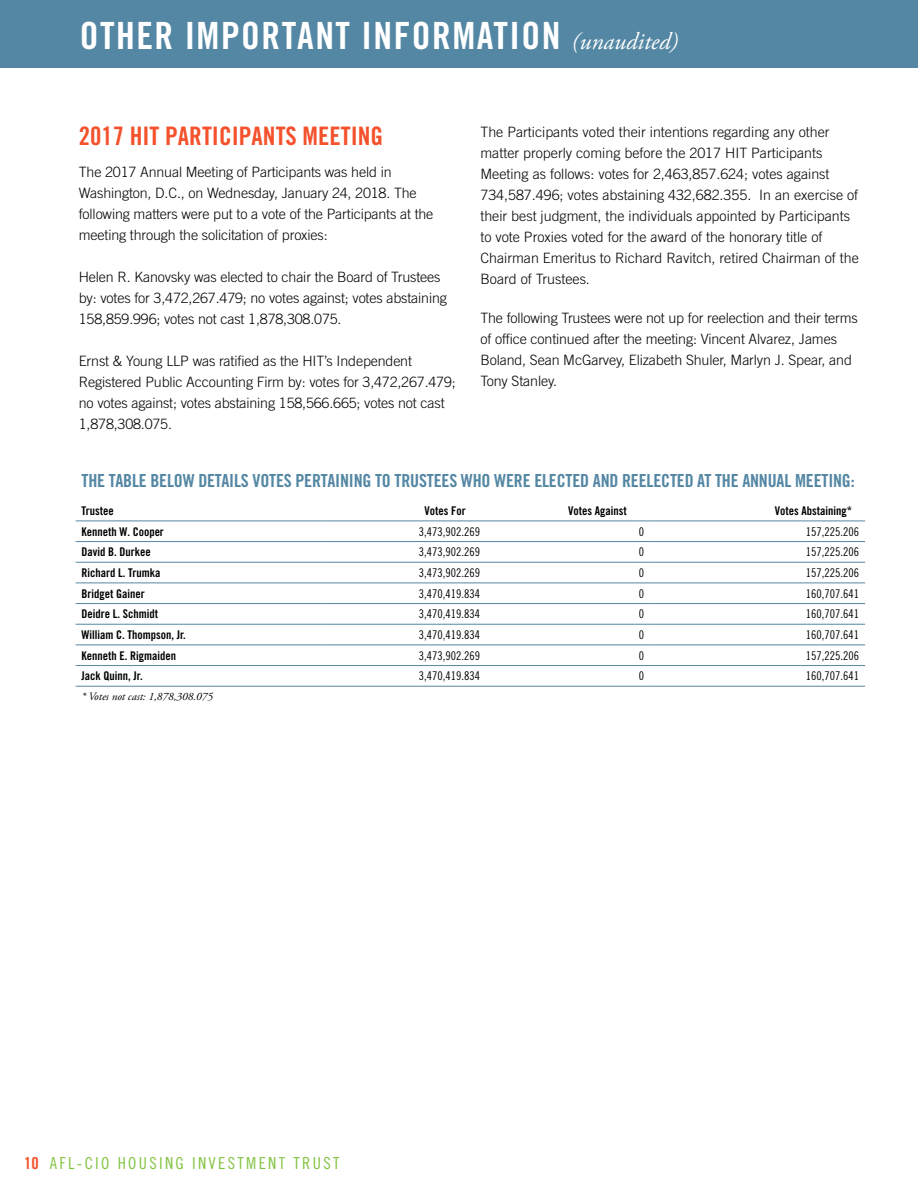
<style>
.page{position:relative;width:918px;height:1188px;background:#fff}
.page>*{position:absolute;margin:0;border:0;box-sizing:border-box;transform-origin:0 0}
.t1{font:37.5px "Trade Gothic LT Std Bd Cn 20";letter-spacing:.04em;color:#fff}
.t2{font:25.5px "Trade Gothic LT Std Bd Cn 20";color:#f4512c}
.t3{font:18px "Trade Gothic LT Std Bd Cn 20";letter-spacing:-.01em;color:#5487a4}
.t4{font:16.5px "Trade Gothic LT Std Cn 18";letter-spacing:.14em;color:#82c341}
.t5{font:300 14.25px/21px "Trade Gothic LT Std";letter-spacing:-.01em;color:#030303}
.t6{font:12px "Trade Gothic LT Std Cn 18";color:#000}
.t7{font:12px "Trade Gothic LT Std Bd Cn 20";color:#000}
.t8{font:italic 11.25px "Adobe Garamond Pro";color:#000}
.s1{font-family:"Adobe Garamond Pro";font-style:italic;font-size:24px}
.s2{font-family:"Trade Gothic LT Std Bd Cn 20";color:#f4512c}
</style>
<div class="page">
<div style="left:0;top:0;width:918px;height:67px;background:#5487a4"></div>
<hr style="left:76px;top:521px;width:246px;height:1px;background:#5487a4">
<hr style="left:322px;top:521px;width:164px;height:1px;background:#5487a4">
<hr style="left:486px;top:521px;width:164px;height:1px;background:#5487a4">
<hr style="left:650px;top:521px;width:215px;height:1px;background:#5487a4">
<hr style="left:76px;top:541px;width:246px;height:1px;background:#5487a4">
<hr style="left:322px;top:541px;width:164px;height:1px;background:#5487a4">
<hr style="left:486px;top:541px;width:164px;height:1px;background:#5487a4">
<hr style="left:650px;top:541px;width:215px;height:1px;background:#5487a4">
<hr style="left:76px;top:562px;width:246px;height:1px;background:#5487a4">
<hr style="left:322px;top:562px;width:164px;height:1px;background:#5487a4">
<hr style="left:486px;top:562px;width:164px;height:1px;background:#5487a4">
<hr style="left:650px;top:562px;width:215px;height:1px;background:#5487a4">
<hr style="left:76px;top:583px;width:246px;height:1px;background:#5487a4">
<hr style="left:322px;top:583px;width:164px;height:1px;background:#5487a4">
<hr style="left:486px;top:583px;width:164px;height:1px;background:#5487a4">
<hr style="left:650px;top:583px;width:215px;height:1px;background:#5487a4">
<hr style="left:76px;top:603px;width:246px;height:1px;background:#5487a4">
<hr style="left:322px;top:603px;width:164px;height:1px;background:#5487a4">
<hr style="left:486px;top:603px;width:164px;height:1px;background:#5487a4">
<hr style="left:650px;top:603px;width:215px;height:1px;background:#5487a4">
<hr style="left:76px;top:624px;width:246px;height:1px;background:#5487a4">
<hr style="left:322px;top:624px;width:164px;height:1px;background:#5487a4">
<hr style="left:486px;top:624px;width:164px;height:1px;background:#5487a4">
<hr style="left:650px;top:624px;width:215px;height:1px;background:#5487a4">
<hr style="left:76px;top:645px;width:246px;height:1px;background:#5487a4">
<hr style="left:322px;top:645px;width:164px;height:1px;background:#5487a4">
<hr style="left:486px;top:645px;width:164px;height:1px;background:#5487a4">
<hr style="left:650px;top:645px;width:215px;height:1px;background:#5487a4">
<hr style="left:76px;top:665px;width:246px;height:1px;background:#5487a4">
<hr style="left:322px;top:665px;width:164px;height:1px;background:#5487a4">
<hr style="left:486px;top:665px;width:164px;height:1px;background:#5487a4">
<hr style="left:650px;top:665px;width:215px;height:1px;background:#5487a4">
<hr style="left:76px;top:686px;width:246px;height:1px;background:#5487a4">
<hr style="left:322px;top:686px;width:164px;height:1px;background:#5487a4">
<hr style="left:486px;top:686px;width:164px;height:1px;background:#5487a4">
<hr style="left:650px;top:686px;width:215px;height:1px;background:#5487a4">
<h1 class="t1" style="left:80px;top:13px;width:600px">OTHER IMPORTANT INFORMATION <span class="s1">(unaudited)</span></h1>
<h2 class="t2" style="left:79px;top:121px;width:306px">2017 HIT PARTICIPANTS MEETING</h2>
<p class="t5" style="left:79px;top:161px;width:356px">The 2017 Annual Meeting of Participants was held in Washington, D.C., on Wednesday, January 24, 2018. The following matters were put to a vote of the Participants at the meeting through the solicitation of proxies:</p>
<p class="t5" style="left:79px;top:266px;width:370px">Helen R. Kanovsky was elected to chair the Board of Trustees by: votes for 3,472,267.479; no votes against; votes abstaining<br>158,859.996; votes not cast 1,878,308.075.</p>
<p class="t5" style="left:79px;top:350px;width:378px">Ernst &amp; Young LLP was ratified as the HIT’s Independent Registered Public Accounting Firm by: votes for 3,472,267.479; no votes against; votes abstaining 158,566.665; votes not cast 1,878,308.075.</p>
<p class="t5" style="left:480px;top:121px;width:380px">The Participants voted their intentions regarding any other matter properly coming before the 2017 HIT Participants Meeting as follows: votes for 2,463,857.624; votes against 734,587.496; votes abstaining 432,682.355. In an exercise of their best judgment, the individuals appointed by Participants to vote Proxies voted for the award of the honorary title of Chairman Emeritus to Richard Ravitch, retired Chairman of the Board of Trustees.</p>
<p class="t5" style="left:480px;top:307px;width:379px">The following Trustees were not up for reelection and their terms of office continued after the meeting: Vincent Alvarez, James Boland, Sean McGarvey, Elizabeth Shuler, Marlyn J. Spear, and Tony Stanley.</p>
<p class="t3" style="left:82px;top:470px;width:775px">THE TABLE BELOW DETAILS VOTES PERTAINING TO TRUSTEES WHO WERE ELECTED AND REELECTED AT THE ANNUAL MEETING:</p>
<p class="t7" style="left:82px;top:503px;width:34px">Trustee</p>
<p class="t7" style="left:425px;top:503px;width:43px">Votes For</p>
<p class="t7" style="left:568px;top:503px;width:60px">Votes Against</p>
<p class="t7" style="left:775px;top:503px;width:79px">Votes Abstaining*</p>
<p class="t7" style="left:82px;top:524px;width:84px">Kenneth W. Cooper</p>
<p class="t6" style="left:419px;top:524px;width:63px">3,473,902.269</p>
<p class="t6" style="left:639px;top:524px;width:7px">0</p>
<p class="t6" style="left:806px;top:524px;width:55px">157,225.206</p>
<p class="t7" style="left:82px;top:545px;width:71px">David B. Durkee</p>
<p class="t6" style="left:419px;top:545px;width:63px">3,473,902.269</p>
<p class="t6" style="left:639px;top:545px;width:7px">0</p>
<p class="t6" style="left:806px;top:545px;width:55px">157,225.206</p>
<p class="t7" style="left:82px;top:565px;width:80px">Richard L. Trumka</p>
<p class="t6" style="left:419px;top:565px;width:63px">3,473,902.269</p>
<p class="t6" style="left:639px;top:565px;width:7px">0</p>
<p class="t6" style="left:806px;top:565px;width:55px">157,225.206</p>
<p class="t7" style="left:82px;top:586px;width:65px">Bridget Gainer</p>
<p class="t6" style="left:419px;top:586px;width:63px">3,470,419.834</p>
<p class="t6" style="left:639px;top:586px;width:7px">0</p>
<p class="t6" style="left:806px;top:586px;width:55px">160,707.641</p>
<p class="t7" style="left:82px;top:607px;width:78px">Deidre L. Schmidt</p>
<p class="t6" style="left:419px;top:607px;width:63px">3,470,419.834</p>
<p class="t6" style="left:639px;top:607px;width:7px">0</p>
<p class="t6" style="left:806px;top:607px;width:55px">160,707.641</p>
<p class="t7" style="left:82px;top:627px;width:106px">William C. Thompson, Jr.</p>
<p class="t6" style="left:419px;top:627px;width:63px">3,470,419.834</p>
<p class="t6" style="left:639px;top:627px;width:7px">0</p>
<p class="t6" style="left:806px;top:627px;width:55px">160,707.641</p>
<p class="t7" style="left:82px;top:648px;width:96px">Kenneth E. Rigmaiden</p>
<p class="t6" style="left:419px;top:648px;width:63px">3,473,902.269</p>
<p class="t6" style="left:639px;top:648px;width:7px">0</p>
<p class="t6" style="left:806px;top:648px;width:55px">157,225.206</p>
<p class="t7" style="left:82px;top:669px;width:63px">Jack Quinn, Jr.</p>
<p class="t6" style="left:419px;top:669px;width:63px">3,470,419.834</p>
<p class="t6" style="left:639px;top:669px;width:7px">0</p>
<p class="t6" style="left:806px;top:669px;width:55px">160,707.641</p>
<p class="t8" style="left:82px;top:690px;width:133px">* Votes not cast: 1,878,308.075</p>
<p class="t4" style="left:24px;top:1154px;width:317px"><span class="s2">10</span> AFL-CIO HOUSING INVESTMENT TRUST</p>
</div>
